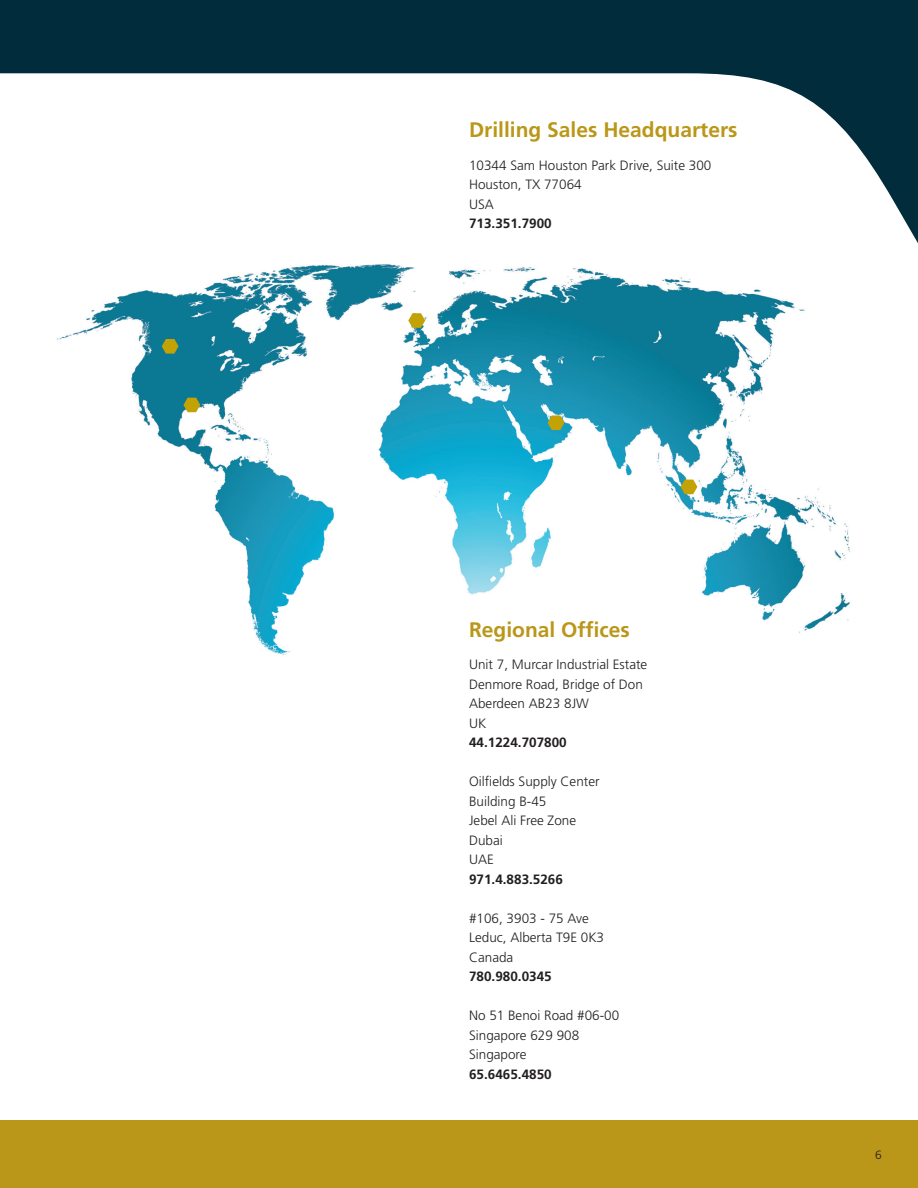
<style>
.page{position:relative;width:918px;height:1188px;background:#fff}
.page>*{position:absolute;margin:0;border:0;box-sizing:border-box;transform-origin:0 0}
.Model_Name{font:700 21px "Frutiger LT Std";color:#ba9719}
.Text{font:300 13.5px "Frutiger LT Std";color:#231f20}
.Text-2{font:700 13.5px "Frutiger LT Std";color:#231f20}
.Page_Number_-_Left{font:300 12px "Frutiger LT Std";color:#231f20}
</style>
<div class="page">
<div style="left:0;top:1120px;width:918px;height:68px;background:#ba9719"></div>
<svg style="left:0;top:0;width:918px;height:243px"></svg>
<img style="left:57px;top:264px;width:793px;height:391px">
<svg style="left:183px;top:398px;width:17px;height:14px"></svg>
<svg style="left:162px;top:339px;width:17px;height:15px"></svg>
<svg style="left:548px;top:415px;width:16px;height:15px"></svg>
<svg style="left:408px;top:313px;width:17px;height:15px"></svg>
<svg style="left:681px;top:480px;width:16px;height:14px"></svg>
<p class="Model_Name" style="left:469px;top:118px;width:270px">Drilling Sales Headquarters</p>
<p class="Text" style="left:469px;top:157px;width:244px">10344 Sam Houston Park Drive, Suite 300</p>
<p class="Text" style="left:469px;top:177px;width:114px">Houston, TX 77064</p>
<p class="Text" style="left:469px;top:196px;width:26px">USA</p>
<p class="Text-2" style="left:469px;top:215px;width:84px">713.351.7900</p>
<p class="Model_Name" style="left:469px;top:617px;width:162px">Regional Offices</p>
<p class="Text" style="left:469px;top:657px;width:180px">Unit 7, Murcar Industrial Estate</p>
<p class="Text" style="left:469px;top:676px;width:175px">Denmore Road, Bridge of Don</p>
<p class="Text" style="left:469px;top:696px;width:121px">Aberdeen AB23 8JW</p>
<p class="Text" style="left:469px;top:715px;width:19px">UK</p>
<p class="Text-2" style="left:469px;top:734px;width:99px">44.1224.707800</p>
<p class="Text" style="left:469px;top:774px;width:132px">Oilfields Supply Center</p>
<p class="Text" style="left:469px;top:793px;width:79px">Building B-45</p>
<p class="Text" style="left:469px;top:813px;width:109px">Jebel Ali Free Zone</p>
<p class="Text" style="left:469px;top:832px;width:35px">Dubai</p>
<p class="Text" style="left:469px;top:852px;width:26px">UAE</p>
<p class="Text-2" style="left:469px;top:871px;width:95px">971.4.883.5266</p>
<p class="Text" style="left:469px;top:910px;width:121px">#106, 3903 - 75 Ave</p>
<p class="Text" style="left:469px;top:930px;width:137px">Leduc, Alberta T9E 0K3</p>
<p class="Text" style="left:469px;top:949px;width:46px">Canada</p>
<p class="Text-2" style="left:469px;top:968px;width:84px">780.980.0345</p>
<p class="Text" style="left:469px;top:1008px;width:152px">No 51 Benoi Road #06-00</p>
<p class="Text" style="left:469px;top:1027px;width:112px">Singapore 629 908</p>
<p class="Text" style="left:469px;top:1047px;width:59px">Singapore</p>
<p class="Text-2" style="left:469px;top:1066px;width:84px">65.6465.4850</p>
<p class="Page_Number_-_Left" style="left:875px;top:1148px;width:8px">6</p>
</div>
